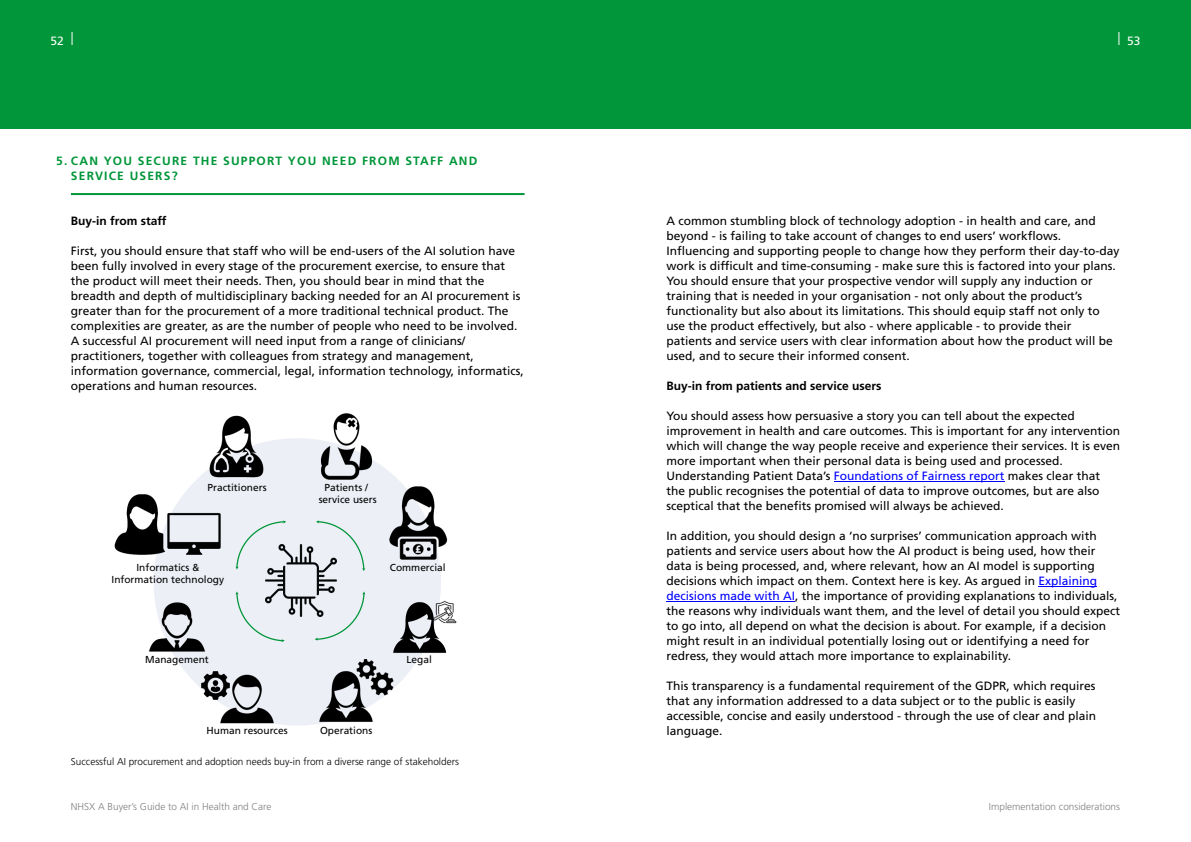
<style>
.page{position:relative;width:1191px;height:842px;background:#fff}
.page>*{position:absolute;margin:0;border:0;box-sizing:border-box;transform-origin:0 0}
.t1{font:12px/15px "Frutiger LT Std";color:#000}
.t2{font:700 12px/15px "Frutiger LT Std";letter-spacing:.1em;color:#009639}
.t3{font:700 12px "Frutiger LT Std";color:#000}
.t4{font:12px "Frutiger LT Std";color:#fff}
.t5{font:10.1px/12px "Frutiger LT Std";color:#000;text-align:center}
.t6{font:300 10px "Frutiger LT Std";color:#000}
.t7{font:300 10px "Frutiger LT Std";color:#808080}
.s1{color:#00f}
</style>
<div class="page">
<div style="left:0;top:0;width:1191px;height:129px;background:#009639"></div>
<svg style="left:72px;top:33px;width:1px;height:12px"></svg>
<svg style="left:1118px;top:33px;width:1px;height:12px"></svg>
<hr style="left:834px;top:481px;width:170px;height:1px;background:#00f">
<hr style="left:1038px;top:586px;width:59px;height:1px;background:#00f">
<hr style="left:666px;top:601px;width:129px;height:1px;background:#00f">
<hr style="left:71px;top:193px;width:453px;height:2px;background:#009639">
<div style="left:153px;top:438px;width:288px;height:288px;background:#eceff6;border-radius:50%"></div>
<img style="left:114px;top:488px;width:107px;height:94px">
<img style="left:265px;top:544px;width:71px;height:73px">
<img style="left:188px;top:415px;width:98px;height:81px">
<img style="left:307px;top:413px;width:66px;height:67px">
<img style="left:149px;top:582px;width:56px;height:90px">
<img style="left:393px;top:602px;width:54px;height:51px">
<img style="left:428px;top:600px;width:28px;height:28px">
<img style="left:359px;top:464px;width:89px;height:105px">
<img style="left:388px;top:651px;width:14px;height:41px">
<img style="left:305px;top:659px;width:83px;height:67px">
<img style="left:220px;top:674px;width:69px;height:52px">
<img style="left:193px;top:663px;width:44px;height:44px">
<svg style="left:316px;top:520px;width:49px;height:51px"></svg>
<svg style="left:315px;top:591px;width:50px;height:50px"></svg>
<svg style="left:235px;top:591px;width:50px;height:51px"></svg>
<svg style="left:235px;top:520px;width:51px;height:50px"></svg>
<p class="t4" style="left:51px;top:36px;width:15px">52</p>
<p class="t4" style="left:1127px;top:36px;width:15px">53</p>
<p class="t2" style="left:71px;top:154px;width:408px;text-indent:-15px">5. CAN YOU SECURE THE SUPPORT YOU NEED FROM STAFF AND<br>SERVICE USERS?</p>
<p class="t3" style="left:71px;top:216px;width:97px">Buy-in from staff</p>
<p class="t1" style="left:71px;top:244px;width:454px">First, you should ensure that staff who will be end-users of the AI solution have been fully involved in every stage of the procurement exercise, to ensure that the product will meet their needs. Then, you should bear in mind that the breadth and depth of multidisciplinary backing needed for an AI procurement is greater than for the procurement of a more traditional technical product. The complexities are greater, as are the number of people who need to be involved.<br>A successful AI procurement will need input from a range of clinicians/ practitioners, together with colleagues from strategy and management, information governance, commercial, legal, information technology, informatics, operations and human resources.</p>
<p class="t5" style="left:207px;top:482px;width:61px">Practitioners</p>
<p class="t5" style="left:319px;top:482px;width:59px">Patients / service users</p>
<p class="t5" style="left:136px;top:563px;width:65px">Informatics &amp;</p>
<p class="t5" style="left:390px;top:563px;width:57px">Commercial</p>
<p class="t5" style="left:111px;top:575px;width:114px">Information technology</p>
<p class="t5" style="left:145px;top:654px;width:65px">Management</p>
<p class="t5" style="left:406px;top:654px;width:27px">Legal</p>
<p class="t5" style="left:207px;top:725px;width:83px">Human resources</p>
<p class="t5" style="left:320px;top:725px;width:54px">Operations</p>
<p class="t6" style="left:71px;top:758px;width:389px">Successful AI procurement and adoption needs buy-in from a diverse range of stakeholders</p>
<p class="t1" style="left:666px;top:214px;width:454px">A common stumbling block of technology adoption - in health and care, and beyond - is failing to take account of changes to end users’ workflows.<br>Influencing and supporting people to change how they perform their day-to-day work is difficult and time-consuming - make sure this is factored into your plans.<br>You should ensure that your prospective vendor will supply any induction or training that is needed in your organisation - not only about the product’s functionality but also about its limitations. This should equip staff not only to use the product effectively, but also - where applicable - to provide their patients and service users with clear information about how the product will be used, and to secure their informed consent.</p>
<p class="t3" style="left:666px;top:381px;width:217px">Buy-in from patients and service users</p>
<p class="t1" style="left:666px;top:410px;width:455px">You should assess how persuasive a story you can tell about the expected improvement in health and care outcomes. This is important for any intervention which will change the way people receive and experience their services. It is even more important when their personal data is being used and processed.<br>Understanding Patient Data’s <span class="s1">Foundations of Fairness report</span> makes clear that the public recognises the potential of data to improve outcomes, but are also sceptical that the benefits promised will always be achieved.</p>
<p class="t1" style="left:666px;top:530px;width:455px">In addition, you should design a ‘no surprises’ communication approach with patients and service users about how the AI product is being used, how their data is being processed, and, where relevant, how an AI model is supporting decisions which impact on them. Context here is key. As argued in <span class="s1">Explaining decisions made with AI</span>, the importance of providing explanations to individuals, the reasons why individuals want them, and the level of detail you should expect to go into, all depend on what the decision is about. For example, if a decision might result in an individual potentially losing out or identifying a need for redress, they would attach more importance to explainability.</p>
<p class="t1" style="left:666px;top:680px;width:431px">This transparency is a fundamental requirement of the GDPR, which requires that any information addressed to a data subject or to the public is easily accessible, concise and easily understood - through the use of clear and plain language.</p>
<p class="t7" style="left:71px;top:803px;width:202px">NHSX A Buyer’s Guide to AI in Health and Care</p>
<p class="t7" style="left:989px;top:803px;width:133px">Implementation considerations</p>
</div>
